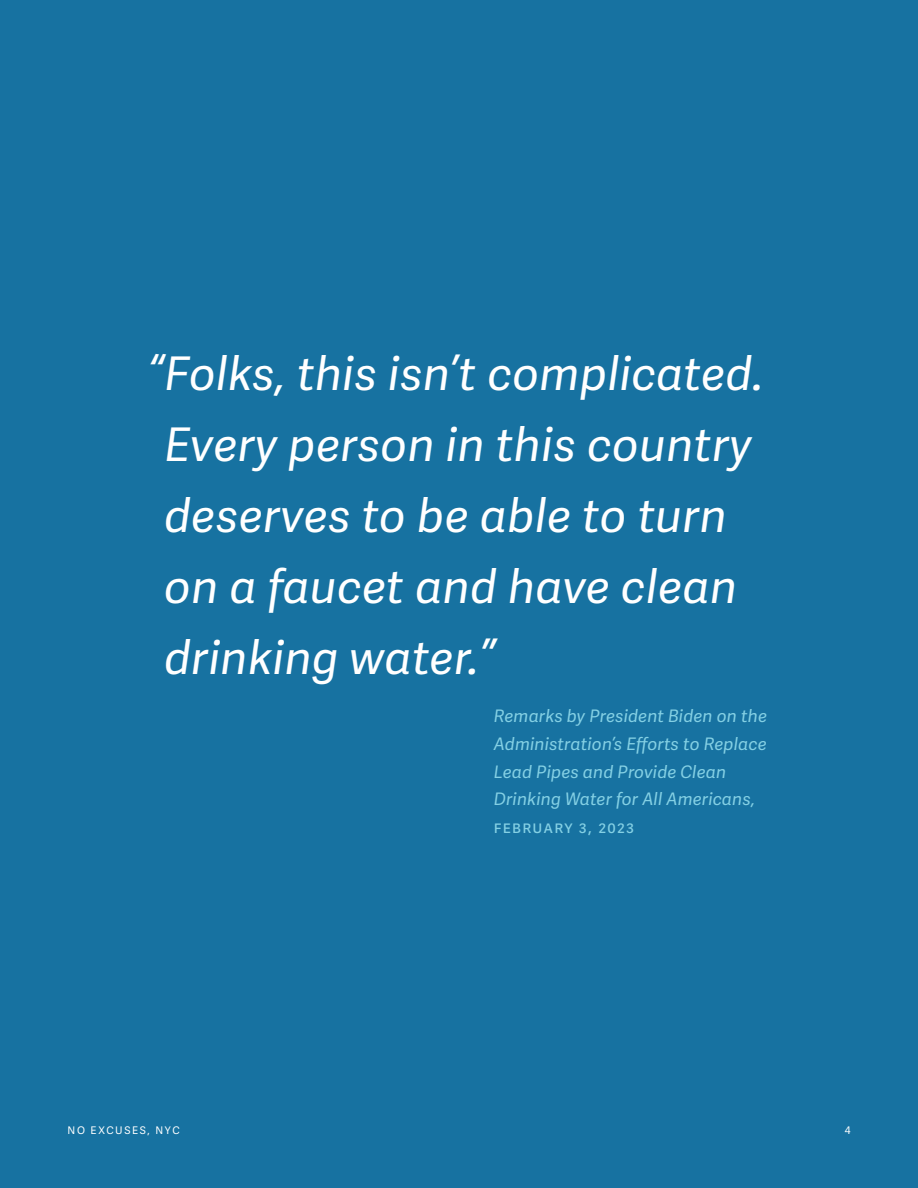
<style>
.page{position:relative;width:918px;height:1188px;background:#1772a1}
.page>*{position:absolute;margin:0;border:0;box-sizing:border-box;transform-origin:0 0}
.t1{font:italic 46.35px/70.9px "Adelle Sans";letter-spacing:.01em;color:#fff}
.t2{font:italic 17.25px/27.6px "Adelle Sans";letter-spacing:.01em;color:#84d0e4}
.t3{font:17.25px "Adelle Sans";letter-spacing:.075em;color:#84d0e4}
.t4{font:10.5px "Adelle Sans";letter-spacing:.16em;color:#fff}
</style>
<div class="page">
<h1 class="t1" style="left:164px;top:340px;width:601px;text-indent:-17px">“Folks, this isn’t complicated.<br>Every person in this country deserves to be able to turn on a faucet and have clean drinking water.”</h1>
<p class="t2" style="left:494px;top:703px;width:275px">Remarks by President Biden on the Administration’s Efforts to Replace Lead Pipes and Provide Clean Drinking Water for All Americans,</p>
<p class="t3" style="left:494px;top:817px;width:142px">february 3, 2023</p>
<p class="t4" style="left:68px;top:1124px;width:114px">NO EXCUSES, NYC</p>
<p class="t4" style="left:845px;top:1124px;width:7px">4</p>
</div>
